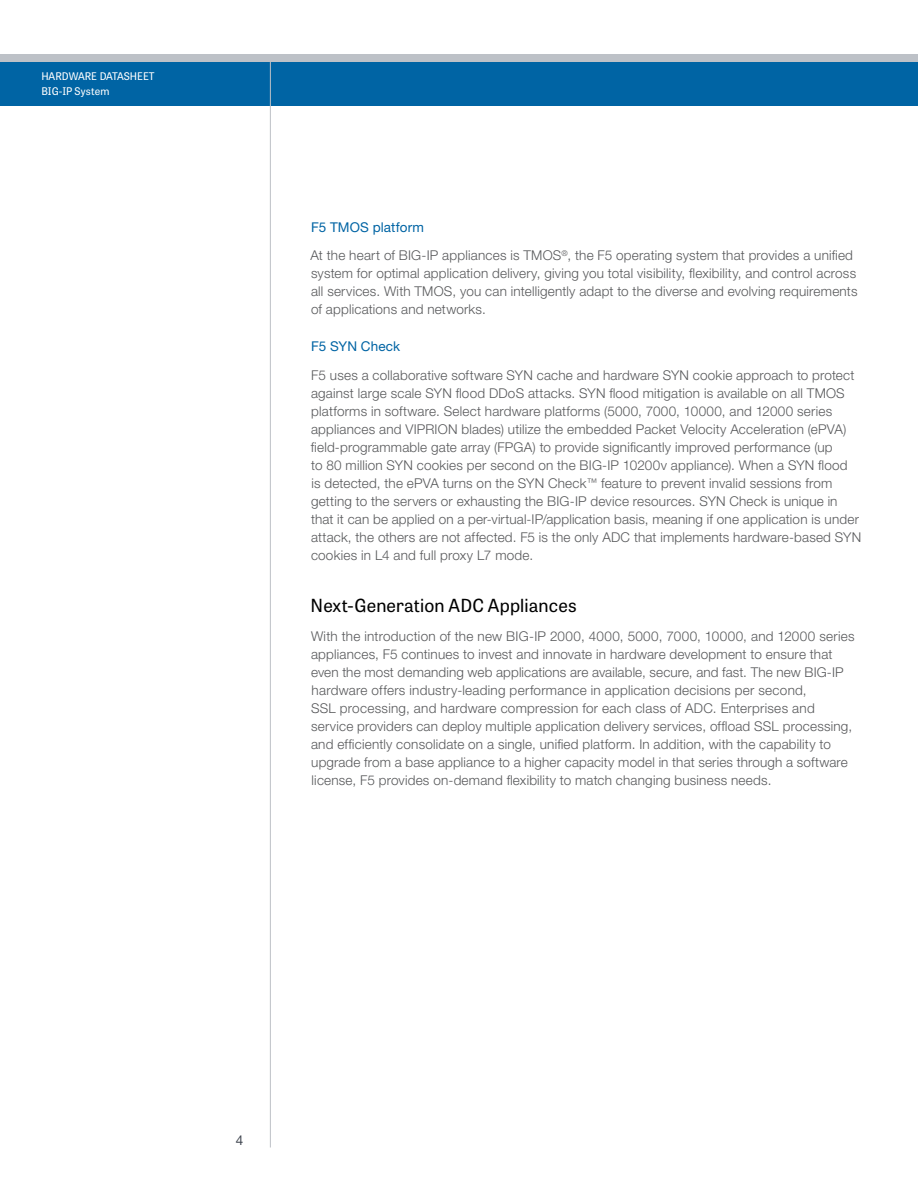
<style>
.page{position:relative;width:918px;height:1188px;background:#fff}
.page>*{position:absolute;margin:0;border:0;box-sizing:border-box;transform-origin:0 0}
.t1{font:18px "Tablet Gothic";letter-spacing:.01em;color:#000}
.t2{font:300 13.5px/18px "Helvetica Neue LT Std";letter-spacing:.015em;color:#58595b}
.t3{font:13.5px "Helvetica Neue LT Std";letter-spacing:.01em;color:#0064a4}
.t4{font:13.5px "Helvetica Neue LT Std";color:#3f454f}
.t5{font:10.5px/15px "Tablet Gothic";color:#fff}
.s1{font-weight:400;color:#0064a4}
</style>
<div class="page">
<hr style="left:270px;top:105px;width:1px;height:1043px;background:#bdc1c7">
<div style="left:0;top:56px;width:918px;height:50px;background:#0064a4"></div>
<div style="left:0;top:54px;width:918px;height:7px;background:#bdc1c7"></div>
<hr style="left:270px;top:54px;width:1px;height:52px;background:#bdc1c7">
<p class="t5" style="left:41px;top:68px;width:115px">HARDWARE DATASHEET<br>BIG-IP System</p>
<p class="t2" style="left:310px;top:212px;width:544px;line-height:28.8px"><span class="s1">F5 TMOS platform<br></span>At the heart of BIG-IP appliances is TMOS<sup>®</sup>, the F5 operating system that provides a unified</p>
<p class="t2" style="left:311px;top:264px;width:548px;text-align:justify">system for optimal application delivery, giving you total visibility, flexibility, and control across all services. With TMOS, you can intelligently adapt to the diverse and evolving requirements of applications and networks.</p>
<p class="t3" style="left:311px;top:338px;width:90px">F5 SYN Check</p>
<p class="t2" style="left:311px;top:366px;width:552px">F5 uses a collaborative software SYN cache and hardware SYN cookie approach to protect against large scale SYN flood DDoS attacks. SYN flood mitigation is available on all TMOS platforms in software. Select hardware platforms (5000, 7000, 10000, and 12000 series appliances and VIPRION blades) utilize the embedded Packet Velocity Acceleration (ePVA) field-programmable gate array (FPGA) to provide significantly improved performance (up<br>to 80 million SYN cookies per second on the BIG-IP 10200v appliance). When a SYN flood<br>is detected, the ePVA turns on the SYN Check<sup>™</sup> feature to prevent invalid sessions from getting to the servers or exhausting the BIG-IP device resources. SYN Check is unique in that it can be applied on a per-virtual-IP/application basis, meaning if one application is under attack, the others are not affected. F5 is the only ADC that implements hardware-based SYN cookies in L4 and full proxy L7 mode.</p>
<h1 class="t1" style="left:311px;top:593px;width:267px">Next-Generation ADC Appliances</h1>
<p class="t2" style="left:311px;top:626px;width:545px">With the introduction of the new BIG-IP 2000, 4000, 5000, 7000, 10000, and 12000 series appliances, F5 continues to invest and innovate in hardware development to ensure that even the most demanding web applications are available, secure, and fast. The new BIG-IP hardware offers industry-leading performance in application decisions per second,<br>SSL processing, and hardware compression for each class of ADC. Enterprises and service providers can deploy multiple application delivery services, offload SSL processing, and efficiently consolidate on a single, unified platform. In addition, with the capability to upgrade from a base appliance to a higher capacity model in that series through a software license, F5 provides on-demand flexibility to match changing business needs.</p>
<p class="t4" style="left:236px;top:1132px;width:9px">4</p>
</div>
